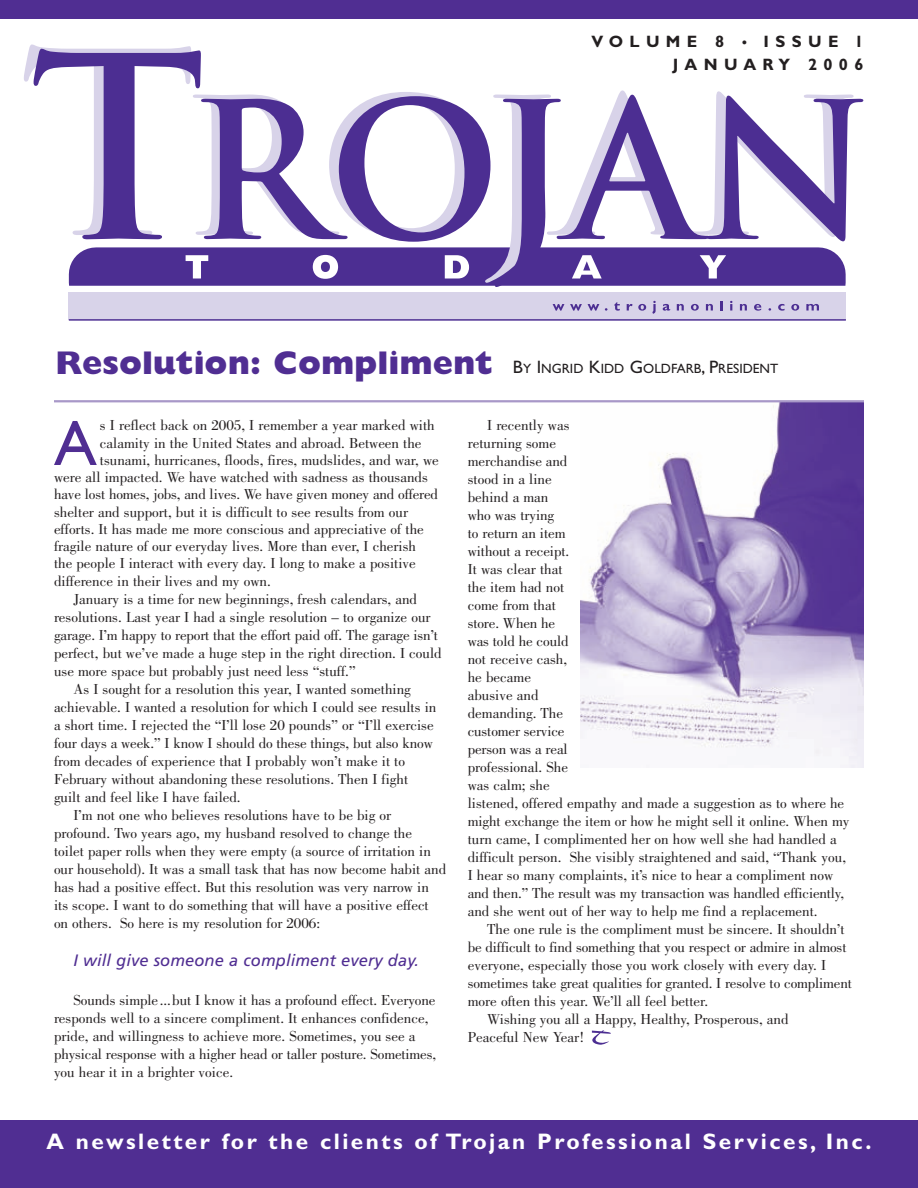
<style>
.page{position:relative;width:918px;height:1188px;background:#fff}
.page>*{position:absolute;margin:0;border:0;box-sizing:border-box;transform-origin:0 0}
.t1{font:64.2px "Gill Sans";color:#502e92}
.t2{font:800 33px "Gill Sans";color:#502e92}
.t3{font:700 22.5px "Gill Sans";letter-spacing:.11em;color:#fff}
.t4{font:italic 16.5px "Frutiger";letter-spacing:.005em;color:#502e92}
.t5{font:700 16.5px/22.5px "Gill Sans";letter-spacing:.385em;color:#231f20;text-align:right}
.t6{font:15px/18px "Bodoni";color:#231f20}
.t7{font:13.5px "Gill Sans";color:#231f20}
.s1{font-size:13.5px}
.s2{font-size:30px}
.s3{font-size:18px}
</style>
<div class="page">
<div style="left:0;top:0;width:918px;height:19px;background:#502e92"></div>
<svg style="left:24px;top:44px;width:839px;height:243px"></svg>
<div style="left:69px;top:292px;width:777px;height:28px;background:#d8d3e9"></div>
<svg style="left:553px;top:304px;width:11px;height:7px"></svg>
<svg style="left:570px;top:304px;width:12px;height:7px"></svg>
<svg style="left:588px;top:304px;width:11px;height:7px"></svg>
<svg style="left:614px;top:302px;width:6px;height:9px"></svg>
<svg style="left:627px;top:304px;width:19px;height:7px"></svg>
<svg style="left:652px;top:301px;width:4px;height:13px"></svg>
<svg style="left:663px;top:304px;width:7px;height:7px"></svg>
<svg style="left:677px;top:304px;width:7px;height:7px"></svg>
<svg style="left:691px;top:304px;width:8px;height:7px"></svg>
<svg style="left:706px;top:304px;width:7px;height:7px"></svg>
<svg style="left:720px;top:301px;width:3px;height:10px"></svg>
<svg style="left:730px;top:301px;width:2px;height:10px"></svg>
<svg style="left:740px;top:304px;width:7px;height:7px"></svg>
<svg style="left:754px;top:304px;width:7px;height:7px"></svg>
<svg style="left:778px;top:304px;width:7px;height:7px"></svg>
<svg style="left:791px;top:304px;width:8px;height:7px"></svg>
<svg style="left:806px;top:304px;width:13px;height:7px"></svg>
<hr style="left:69px;top:320px;width:777px;height:1px;background:#4c2e92">
<div style="left:0;top:1120px;width:918px;height:68px;background:#502e92"></div>
<img style="left:580px;top:402px;width:284px;height:365px">
<svg style="left:592px;top:1030px;width:19px;height:15px"></svg>
<hr style="left:54px;top:400px;width:810px;height:2px;background:#a898c8">
<p class="t5" style="left:592px;top:32px;width:274px">VOLUME 8 <span class="s1">•</span> ISSUE 1<br>JANUARY 2006</p>
<h2 class="t2" style="left:56px;top:350px;width:439px">Resolution<span class="s2">:</span> Compliment</h2>
<p class="t7" style="left:513px;top:361px;width:267px"><span class="s3">B</span>Y <span class="s3">I</span>NGRID <span class="s3">K</span>IDD <span class="s3">G</span>OLDFARB<span class="s3">, P</span>RESIDENT</p>
<h1 class="t1" style="left:54px;top:405px;width:44px">A</h1>
<p class="t6" style="left:100px;top:418px;width:336px">s I reflect back on 2005, I remember a year marked with</p>
<p class="t6" style="left:100px;top:435px;width:323px">calamity in the United States and abroad. Between the</p>
<p class="t6" style="left:100px;top:452px;width:340px">tsunami, hurricanes, floods, fires, mudslides, and war, we</p>
<p class="t6" style="left:54px;top:470px;width:375px">were all impacted. We have watched with sadness as thousands</p>
<p class="t6" style="left:54px;top:487px;width:386px">have lost homes, jobs, and lives. We have given money and offered</p>
<p class="t6" style="left:54px;top:504px;width:356px">shelter and support, but it is difficult to see results from our</p>
<p class="t6" style="left:54px;top:521px;width:371px">efforts. It has made me more conscious and appreciative of the</p>
<p class="t6" style="left:54px;top:539px;width:364px">fragile nature of our everyday lives. More than ever, I cherish</p>
<p class="t6" style="left:54px;top:556px;width:363px">the people I interact with every day. I long to make a positive</p>
<p class="t6" style="left:54px;top:573px;width:218px">difference in their lives and my own.</p>
<p class="t6" style="left:73px;top:591px;width:345px">January is a time for new beginnings, fresh calendars, and</p>
<p class="t6" style="left:54px;top:609px;width:378px">resolutions. Last year I had a single resolution – to organize our</p>
<p class="t6" style="left:54px;top:627px;width:386px">garage. I’m happy to report that the effort paid off. The garage isn’t</p>
<p class="t6" style="left:54px;top:645px;width:389px">perfect, but we’ve made a huge step in the right direction. I could</p>
<p class="t6" style="left:54px;top:663px;width:303px">use more space but probably just need less “stuff.”</p>
<p class="t6" style="left:73px;top:681px;width:339px">As I sought for a resolution this year, I wanted something</p>
<p class="t6" style="left:54px;top:699px;width:384px">achievable. I wanted a resolution for which I could see results in</p>
<p class="t6" style="left:54px;top:717px;width:381px">a short time. I rejected the “I’ll lose 20 pounds” or “I’ll exercise</p>
<p class="t6" style="left:54px;top:735px;width:380px">four days a week.” I know I should do these things, but also know</p>
<p class="t6" style="left:54px;top:753px;width:353px">from decades of experience that I probably won’t make it to</p>
<p class="t6" style="left:54px;top:771px;width:356px">February without abandoning these resolutions. Then I fight</p>
<p class="t6" style="left:54px;top:789px;width:188px">guilt and feel like I have failed.</p>
<p class="t6" style="left:73px;top:807px;width:319px">I’m not one who believes resolutions have to be big or</p>
<p class="t6" style="left:54px;top:825px;width:360px">profound. Two years ago, my husband resolved to change the</p>
<p class="t6" style="left:54px;top:843px;width:378px">toilet paper rolls when they were empty (a source of irritation in</p>
<p class="t6" style="left:54px;top:861px;width:394px">our household). It was a small task that has now become habit and</p>
<p class="t6" style="left:54px;top:879px;width:376px">has had a positive effect. But this resolution was very narrow in</p>
<p class="t6" style="left:54px;top:897px;width:376px">its scope. I want to do something that will have a positive effect</p>
<p class="t6" style="left:54px;top:915px;width:268px">on others. So here is my resolution for 2006:</p>
<p class="t4" style="left:73px;top:954px;width:347px">I will give someone a compliment every day.</p>
<p class="t6" style="left:54px;top:993px;width:384px;text-indent:19px">Sounds simple...but I know it has a profound effect. Everyone responds well to a sincere compliment. It enhances confidence, pride, and willingness to achieve more. Sometimes, you see a physical response with a higher head or taller posture. Sometimes, you hear it in a brighter voice.</p>
<p class="t6" style="left:468px;top:418px;width:383px;text-indent:19px">I recently was<br>returning some<br>merchandise and<br>stood in a line<br>behind a man<br>who was trying<br>to return an item<br>without a receipt.<br>It was clear that<br>the item had not<br>come from that<br>store. When he<br>was told he could<br>not receive cash,<br>he became<br>abusive and<br>demanding. The<br>customer service<br>person was a real<br>professional. She<br>was calm; she<br>listened, offered empathy and made a suggestion as to where he might exchange the item or how he might sell it online. When my turn came, I complimented her on how well she had handled a difficult person. She visibly straightened and said, “Thank you,<br>I hear so many complaints, it’s nice to hear a compliment now and then.” The result was my transaction was handled efficiently, and she went out of her way to help me find a replacement.</p>
<p class="t6" style="left:487px;top:922px;width:359px">The one rule is the compliment must be sincere. It shouldn’t</p>
<p class="t6" style="left:468px;top:940px;width:380px">be difficult to find something that you respect or admire in almost</p>
<p class="t6" style="left:468px;top:958px;width:360px">everyone, especially those you work closely with every day. I</p>
<p class="t6" style="left:468px;top:976px;width:386px">sometimes take great qualities for granted. I resolve to compliment</p>
<p class="t6" style="left:468px;top:994px;width:242px">more often this year. We’ll all feel better.</p>
<p class="t6" style="left:487px;top:1012px;width:303px">Wishing you all a Happy, Healthy, Prosperous, and</p>
<p class="t6" style="left:468px;top:1030px;width:118px">Peaceful New Year!</p>
<h3 class="t3" style="left:47px;top:1133px;width:827px">A newsletter for the clients of Trojan Professional Services, Inc.</h3>
</div>
